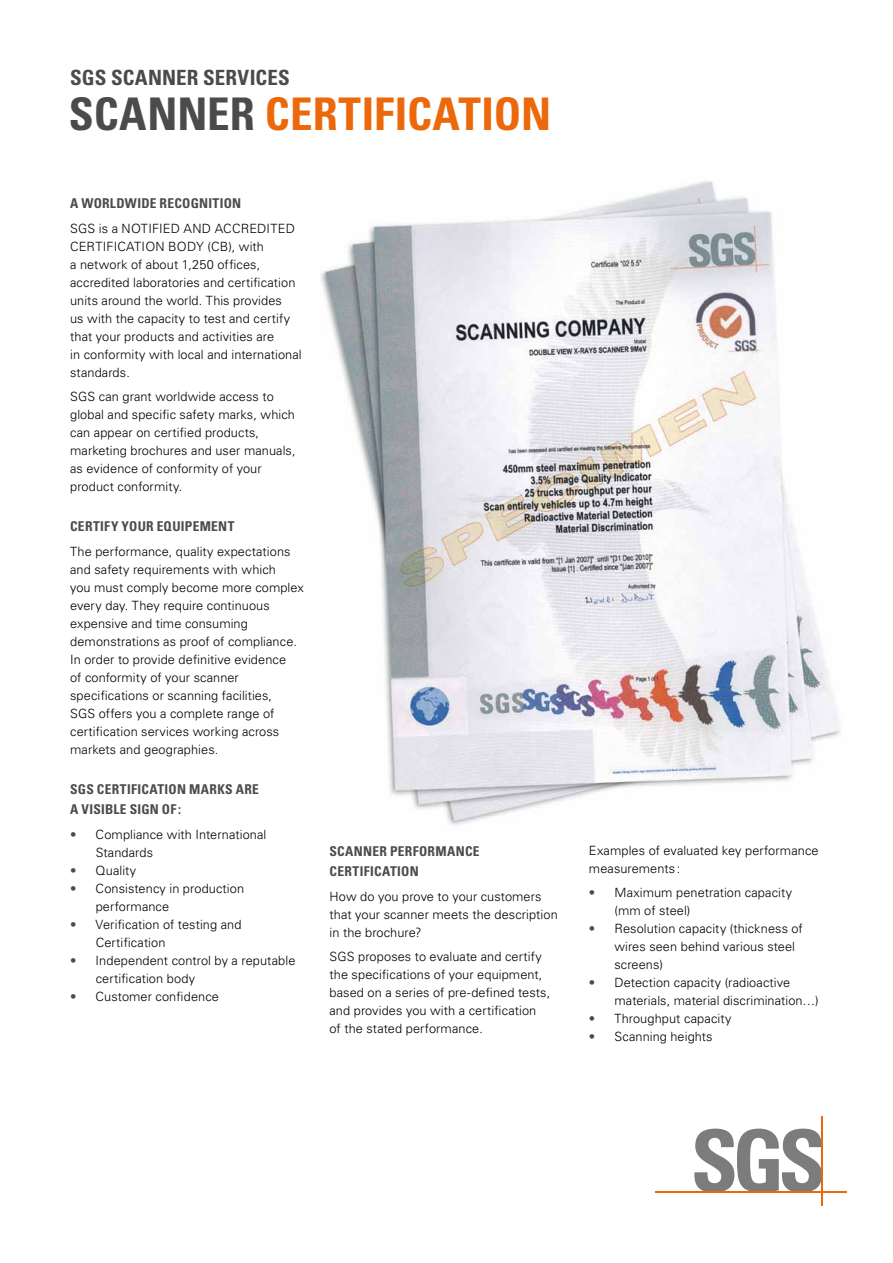
<style>
.page{position:relative;width:893px;height:1263px;background:#fff}
.page>*{position:absolute;margin:0;border:0;box-sizing:border-box;transform-origin:0 0}
.t1{font:700 condensed 45px "Univers LT";color:#eb690b}
.t2{font:700 condensed 21px "Univers LT";letter-spacing:.01em;color:#4b4b4d}
.t3{font:700 condensed 13.5px/20.2px "Univers LT";letter-spacing:.02em;color:#4b4b4d}
.t4{font:300 12.75px/18px "Univers LT";letter-spacing:.005em;color:#000}
.s1{color:#4b4b4d}
</style>
<div class="page">
<svg style="left:694px;top:1128px;width:127px;height:63px"></svg>
<hr style="left:656px;top:1191px;width:191px;height:2px;background:#eb690b">
<hr style="left:821px;top:1116px;width:2px;height:89px;background:#eb690b">
<img style="left:320px;top:180px;width:520px;height:645px">
<h2 class="t2" style="left:70px;top:64px;width:221px">SGS SCANNER SERVICES</h2>
<h1 class="t1" style="left:69px;top:86px;width:484px"><span class="s1">SCANNER</span> CERTIFICATION</h1>
<p class="t3" style="left:70px;top:193px;width:173px">A WORLDWIDE RECOGNITION</p>
<p class="t4" style="left:70px;top:220px;width:233px">SGS is a NOTIFIED AND ACCREDITED CERTIFICATION BODY (CB), with<br>a network of about 1,250 offices, accredited laboratories and certification units around the world. This provides<br>us with the capacity to test and certify that your products and activities are<br>in conformity with local and international standards.</p>
<p class="t4" style="left:70px;top:388px;width:227px">SGS can grant worldwide access to global and specific safety marks, which can appear on certified products, marketing brochures and user manuals, as evidence of conformity of your product conformity.</p>
<p class="t3" style="left:70px;top:516px;width:166px">CERTIFY YOUR EQUIPEMENT</p>
<p class="t4" style="left:70px;top:542px;width:235px">The performance, quality expectations and safety requirements with which<br>you must comply become more complex every day. They require continuous expensive and time consuming demonstrations as proof of compliance.<br>In order to provide definitive evidence<br>of conformity of your scanner specifications or scanning facilities,<br>SGS offers you a complete range of certification services working across markets and geographies.</p>
<p class="t3" style="left:70px;top:778px;width:190px">SGS CERTIFICATION MARKS ARE<br>A VISIBLE SIGN OF:</p>
<p class="t4" style="left:96px;top:825px;width:172px;text-indent:-26px"><span class="s1">•</span> Compliance with International<br>Standards</p>
<p class="t4" style="left:70px;top:861px;width:68px"><span class="s1">•</span> Quality</p>
<p class="t4" style="left:96px;top:879px;width:150px;text-indent:-26px"><span class="s1">•</span> Consistency in production performance</p>
<p class="t4" style="left:96px;top:915px;width:147px;text-indent:-26px"><span class="s1">•</span> Verification of testing and<br>Certification</p>
<p class="t4" style="left:96px;top:951px;width:201px;text-indent:-26px"><span class="s1">•</span> Independent control by a reputable certification body</p>
<p class="t4" style="left:70px;top:987px;width:150px"><span class="s1">•</span> Customer confidence</p>
<p class="t3" style="left:330px;top:841px;width:152px">SCANNER PERFORMANCE<br>CERTIFICATION</p>
<p class="t4" style="left:330px;top:887px;width:230px">How do you prove to your customers that your scanner meets the description in the brochure?</p>
<p class="t4" style="left:330px;top:947px;width:222px">SGS proposes to evaluate and certify the specifications of your equipment, based on a series of pre-defined tests, and provides you with a certification of the stated performance.</p>
<p class="t4" style="left:589px;top:842px;width:231px">Examples of evaluated key performance measurements :</p>
<p class="t4" style="left:614px;top:884px;width:179px;text-indent:-26px"><span class="s1">•</span> Maximum penetration capacity (mm of steel)</p>
<p class="t4" style="left:614px;top:920px;width:190px;text-indent:-26px"><span class="s1">•</span> Resolution capacity (thickness of wires seen behind various steel screens)</p>
<p class="t4" style="left:614px;top:974px;width:206px;text-indent:-26px"><span class="s1">•</span> Detection capacity (radioactive materials, material discrimination…)</p>
<p class="t4" style="left:589px;top:1010px;width:144px"><span class="s1">•</span> Throughput capacity</p>
<p class="t4" style="left:589px;top:1028px;width:125px"><span class="s1">•</span> Scanning heights</p>
</div>
